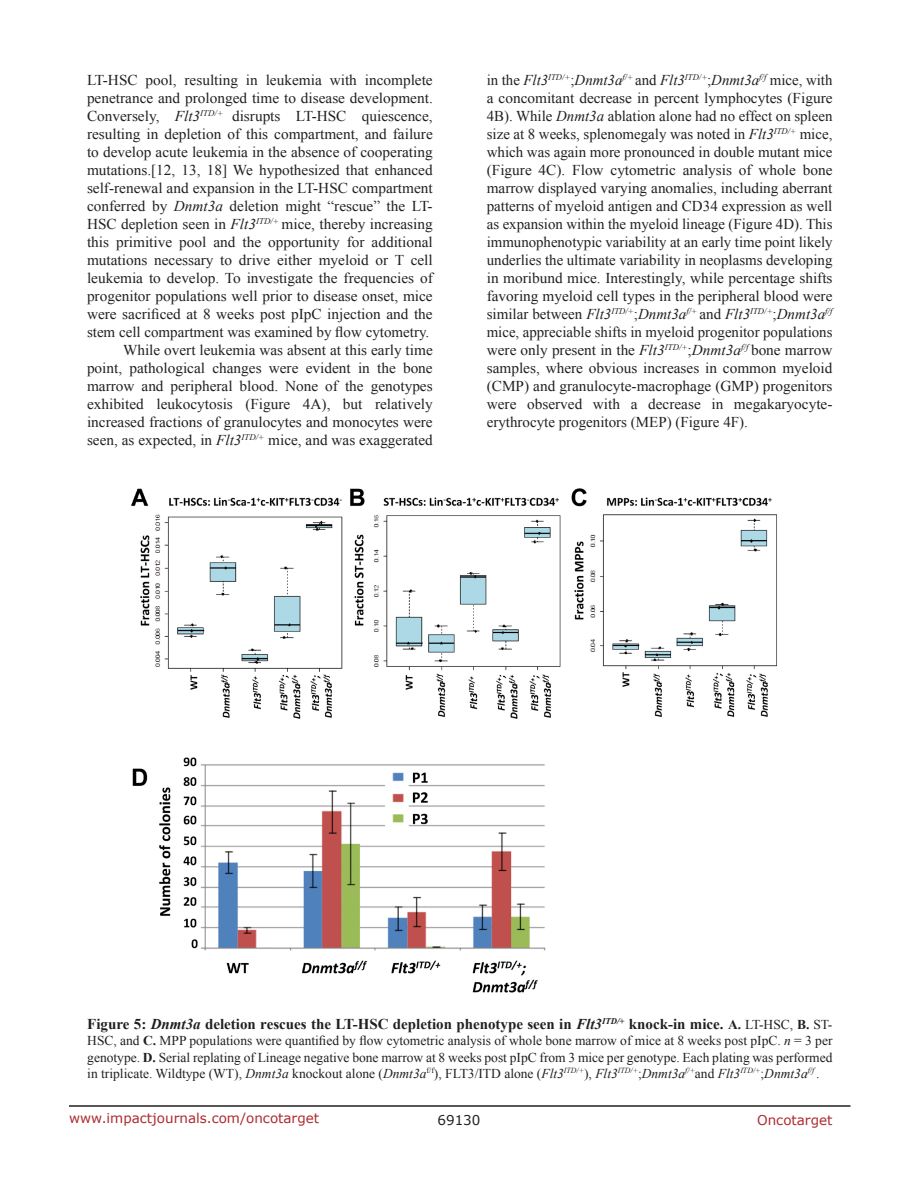
<style>
.page{position:relative;width:918px;height:1188px;background:#fff}
.page>*{position:absolute;margin:0;border:0;box-sizing:border-box;transform-origin:0 0}
.BodyText{font:15px/18px "Times New Roman";color:#221f22;text-align:justify}
.FigureText{font:700 15px "Times New Roman";color:#221f22}
.FigureText-2{font:13.5px/16.2px "Times New Roman";color:#221f22;text-align:justify}
.t1{font:13.5px "Verdana";color:#ac2b31}
.t2{font:13.5px "Verdana";color:#221f22}
.s1{font-style:italic}
.s2{font-size:13.5px}
.s3{font-weight:400;font-size:13.5px}
.s4{font-weight:700}
</style>
<div class="page">
<hr style="left:69px;top:1105px;width:781px;height:2px;background:#231f20">
<img style="left:131px;top:488px;width:646px;height:505px">
<p class="BodyText" style="left:87px;top:71px;width:347px">LT-HSC pool, resulting in leukemia with incomplete penetrance and prolonged time to disease development.<br>Conversely, <span class="s1">Flt3</span><sup>ITD/+</sup> disrupts LT-HSC quiescence, resulting in depletion of this compartment, and failure to develop acute leukemia in the absence of cooperating mutations.[12, 13, 18] We hypothesized that enhanced self-renewal and expansion in the LT-HSC compartment conferred by <span class="s1">Dnmt3a</span> deletion might “rescue” the LT-HSC depletion seen in <span class="s1">Flt3</span><sup>ITD/+</sup> mice, thereby increasing this primitive pool and the opportunity for additional mutations necessary to drive either myeloid or T cell leukemia to develop. To investigate the frequencies of progenitor populations well prior to disease onset, mice were sacrificed at 8 weeks post pIpC injection and the stem cell compartment was examined by flow cytometry.</p>
<p class="BodyText" style="left:87px;top:341px;width:347px;text-indent:36px">While overt leukemia was absent at this early time point, pathological changes were evident in the bone marrow and peripheral blood. None of the genotypes exhibited leukocytosis (Figure 4A), but relatively increased fractions of granulocytes and monocytes were seen, as expected, in <span class="s1">Flt3</span><sup>ITD/+</sup> mice, and was exaggerated</p>
<p class="BodyText" style="left:487px;top:71px;width:347px">in the <span class="s1">Flt3</span><sup>ITD/+</sup>;<span class="s1">Dnmt3a</span><sup>f/+</sup> and <span class="s1">Flt3</span><sup>ITD/+</sup>;<span class="s1">Dnmt3a</span><sup>f/f</sup> mice, with a concomitant decrease in percent lymphocytes (Figure 4B). While <span class="s1">Dnmt3a</span> ablation alone had no effect on spleen size at 8 weeks, splenomegaly was noted in <span class="s1">Flt3</span><sup>ITD/+</sup> mice, which was again more pronounced in double mutant mice (Figure 4C). Flow cytometric analysis of whole bone marrow displayed varying anomalies, including aberrant patterns of myeloid antigen and CD34 expression as well as expansion within the myeloid lineage (Figure 4D). This immunophenotypic variability at an early time point likely underlies the ultimate variability in neoplasms developing in moribund mice. Interestingly, while percentage shifts favoring myeloid cell types in the peripheral blood were similar between <span class="s1">Flt3</span><sup>ITD/+</sup>;<span class="s1">Dnmt3a</span><sup>f/+</sup> and <span class="s1">Flt3</span><sup>ITD/+</sup>;<span class="s1">Dnmt3a</span><sup>f/f </sup>mice, appreciable shifts in myeloid progenitor populations were only present in the <span class="s1">Flt3</span><sup>ITD/+</sup>;<span class="s1">Dnmt3a</span><sup>f/f</sup> bone marrow samples, where obvious increases in common myeloid (CMP) and granulocyte-macrophage (GMP) progenitors were observed with a decrease in megakaryocyte&shy;erythrocyte progenitors (MEP) (Figure 4F).</p>
<p class="FigureText" style="left:87px;top:1014px;width:747px">Figure 5: <span class="s1">Dnmt3a</span> deletion rescues the LT-HSC depletion phenotype seen in <span class="s1">Flt3</span><sup>ITD/+</sup> knock-in mice. <span class="s2">A.</span> <span class="s3">LT-HSC,</span> <span class="s2">B.</span> <span class="s3">ST-</span></p>
<p class="FigureText-2" style="left:87px;top:1033px;width:747px">HSC, and <span class="s4">C.</span> MPP populations were quantified by flow cytometric analysis of whole bone marrow of mice at 8 weeks post pIpC. <span class="s1">n</span> = 3 per genotype. <span class="s4">D.</span> Serial replating of Lineage negative bone marrow at 8 weeks post pIpC from 3 mice per genotype. Each plating was performed in triplicate. Wildtype (WT), <span class="s1">Dnmt3a</span> knockout alone (<span class="s1">Dnmt3a</span><sup>f/f</sup>), FLT3/ITD alone (<span class="s1">Flt3</span><sup>ITD/+</sup>), <span class="s1">Flt3</span><sup>ITD/+</sup>;<span class="s1">Dnmt3a</span><sup>f/+</sup>and <span class="s1">Flt3</span><sup>ITD/+</sup>;<span class="s1">Dnmt3a</span><sup>f/f</sup> .</p>
<p class="t1" style="left:69px;top:1109px;width:252px">www.impactjournals.com/oncotarget</p>
<p class="t2" style="left:438px;top:1111px;width:44px">69130</p>
<p class="t1" style="left:757px;top:1111px;width:77px">Oncotarget</p>
</div>
